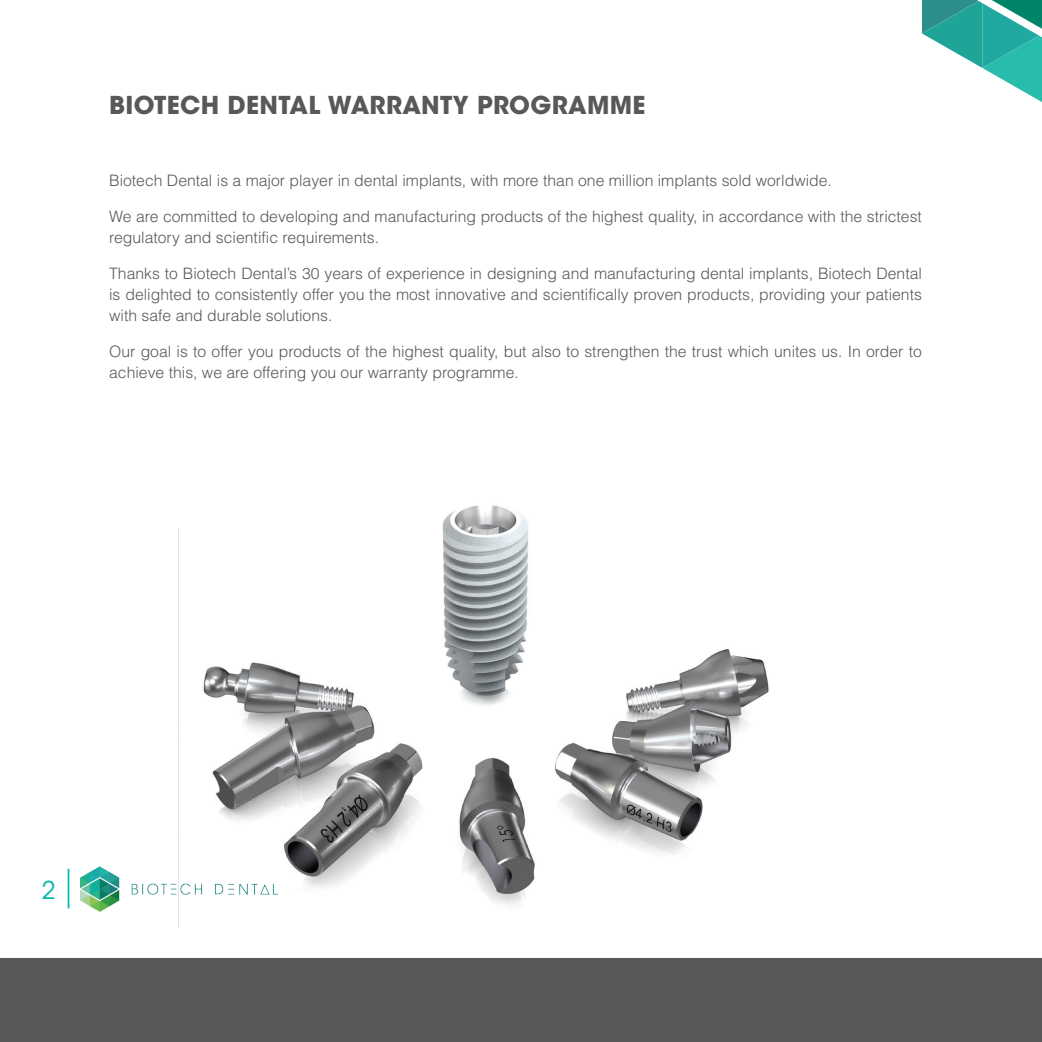
<style>
.page{position:relative;width:1042px;height:1042px;background:#fff}
.page>*{position:absolute;margin:0;border:0;box-sizing:border-box;transform-origin:0 0}
.t1{font:700 24.5px "ITC Avant Garde Std";letter-spacing:.015em;color:#57585a}
.t2{font:24.5px "ITC Avant Garde Std";color:#08b9af}
.t3{font:300 15.75px/21px "Helvetica LT Std";color:#57585a}
</style>
<div class="page">
<div style="left:0;top:958px;width:1042px;height:84px;background:#57585a"></div>
<svg style="left:922px;top:0;width:120px;height:102px"></svg>
<img style="left:40px;top:505px;width:892px;height:492px">
<img style="left:179px;top:528px;width:627px;height:399px">
<h1 class="t1" style="left:109px;top:89px;width:538px">BIOTECH DENTAL WARRANTY PROGRAMME</h1>
<p class="t3" style="left:109px;top:170px;width:724px">Biotech Dental is a major player in dental implants, with more than one million implants sold worldwide.</p>
<p class="t3" style="left:109px;top:206px;width:814px">We are committed to developing and manufacturing products of the highest quality, in accordance with the strictest regulatory and scientific requirements.</p>
<p class="t3" style="left:109px;top:263px;width:814px;text-align:justify">Thanks to Biotech Dental’s 30 years of experience in designing and manufacturing dental implants, Biotech Dental is delighted to consistently offer you the most innovative and scientifically proven products, providing your patients with safe and durable solutions.</p>
<p class="t3" style="left:109px;top:340px;width:814px">Our goal is to offer you products of the highest quality, but also to strengthen the trust which unites us. In order to achieve this, we are offering you our warranty programme.</p>
<h1 class="t2" style="left:42px;top:875px;width:16px">2</h1>
</div>
